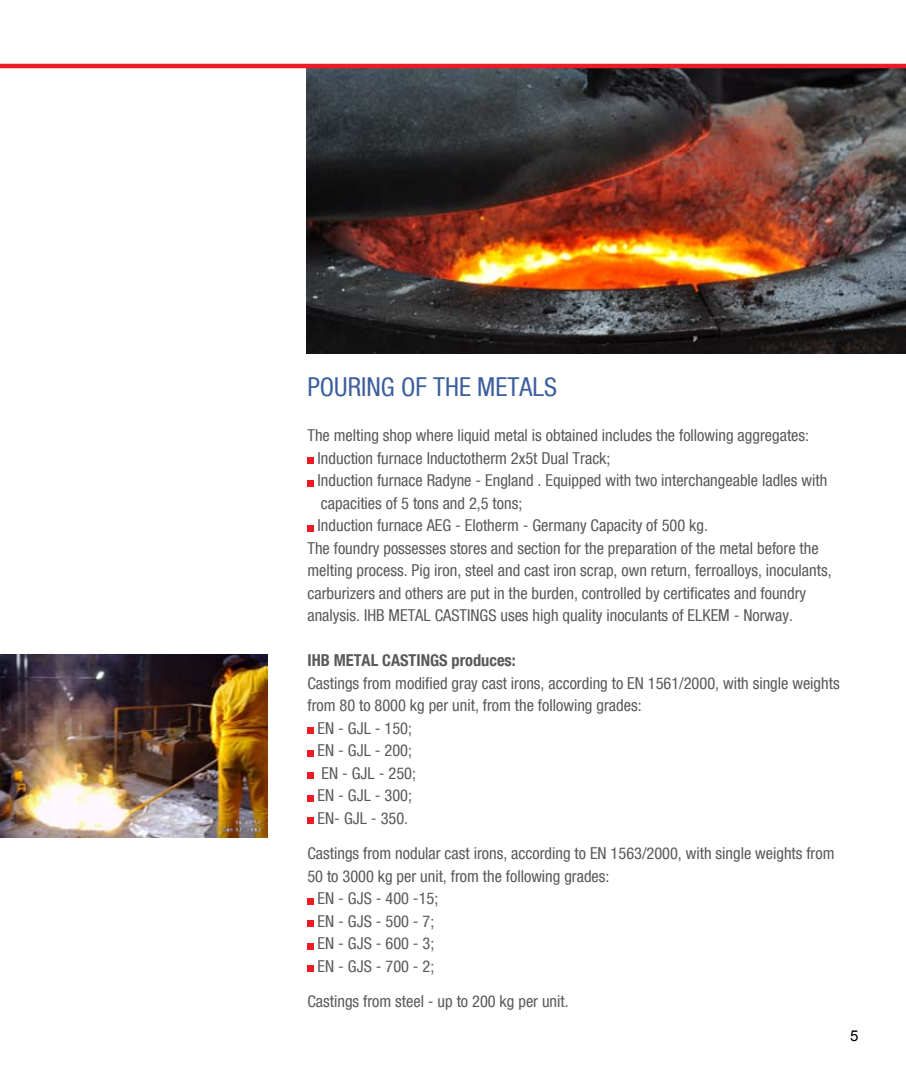
<style>
.page{position:relative;width:906px;height:1089px;background:#fff}
.page>*{position:absolute;margin:0;border:0;box-sizing:border-box;transform-origin:0 0}
.t1{font:28.5px "Helv Cyr Condensed";color:#3c5e9c}
.t2{font:18px "Helv Cyr Condensed";color:#58595b}
.t3{font:700 18px "Helv Cyr Condensed";color:#58595b}
.t4{font:15px "Arial";color:#000}
</style>
<div class="page">
<div style="left:307px;top:457px;width:7px;height:7px;background:#ed1c24"></div>
<div style="left:307px;top:480px;width:7px;height:6px;background:#ed1c24"></div>
<div style="left:307px;top:525px;width:7px;height:6px;background:#ed1c24"></div>
<div style="left:307px;top:727px;width:7px;height:7px;background:#ed1c24"></div>
<div style="left:307px;top:750px;width:7px;height:6px;background:#ed1c24"></div>
<div style="left:307px;top:772px;width:7px;height:7px;background:#ed1c24"></div>
<div style="left:307px;top:795px;width:7px;height:6px;background:#ed1c24"></div>
<div style="left:307px;top:817px;width:7px;height:7px;background:#ed1c24"></div>
<div style="left:307px;top:898px;width:7px;height:6px;background:#ed1c24"></div>
<div style="left:307px;top:920px;width:7px;height:6px;background:#ed1c24"></div>
<div style="left:307px;top:943px;width:7px;height:6px;background:#ed1c24"></div>
<div style="left:307px;top:965px;width:7px;height:6px;background:#ed1c24"></div>
<img style="left:0;top:654px;width:268px;height:183px">
<img style="left:306px;top:68px;width:600px;height:286px">
<hr style="left:0;top:64px;width:906px;height:4px;background:#ed1c24">
<h1 class="t1" style="left:307px;top:372px;width:26px">POURIN</h1>
<h1 class="t1" style="left:381px;top:372px;width:178px">G OF THE METALS</h1>
<p class="t2" style="left:307px;top:426px;width:503px">The melting shop where liquid metal is obtained includes the following aggregates:</p>
<p class="t2" style="left:318px;top:449px;width:294px">Induction furnace Inductotherm 2x5t Dual Track;</p>
<p class="t2" style="left:318px;top:471px;width:511px">I nduction furnace Radyne - England . Equipped with two interchangeable ladles with</p>
<p class="t2" style="left:321px;top:494px;width:203px">capacities of 5 tons and 2,5 tons;</p>
<p class="t2" style="left:318px;top:516px;width:392px">Induction furnace AEG - Elotherm - Germany Capacity of 500 kg.</p>
<p class="t2" style="left:307px;top:539px;width:513px">The foundry possesses stores and section for the preparation of the metal before the</p>
<p class="t2" style="left:307px;top:561px;width:526px">melting process. Pig iron, steel and cast iron scrap, own return, ferroalloys, inoculants,</p>
<p class="t2" style="left:307px;top:584px;width:500px">carburizers and others are put in the burden, controlled by certificates and foundry</p>
<p class="t2" style="left:307px;top:606px;width:487px">analysis. IHB METAL CASTINGS uses high quality inoculants of ELKEM - Norway.</p>
<p class="t3" style="left:307px;top:651px;width:210px">IHB METAL CASTINGS produces:</p>
<p class="t2" style="left:307px;top:674px;width:534px">Castings from modified gray cast irons, according to EN 1561/2000, with single weights</p>
<p class="t2" style="left:307px;top:696px;width:336px">from 80 to 8000 kg per unit, from the following grades:</p>
<p class="t2" style="left:318px;top:719px;width:96px">EN - GJL - 150;</p>
<p class="t2" style="left:318px;top:741px;width:96px">EN - GJL - 200;</p>
<p class="t2" style="left:321px;top:764px;width:96px">EN - GJL - 250;</p>
<p class="t2" style="left:318px;top:786px;width:96px">EN - GJL - 300;</p>
<p class="t2" style="left:318px;top:809px;width:92px">EN- GJL - 350.</p>
<p class="t2" style="left:307px;top:844px;width:528px">Castings from nodular cast irons, according to EN 1563/2000, with single weights from</p>
<p class="t2" style="left:307px;top:866px;width:303px">50 to 3000 kg per unit, from the following grades:</p>
<p class="t2" style="left:318px;top:889px;width:122px">EN - GJS - 400 -15;</p>
<p class="t2" style="left:318px;top:911px;width:118px">EN - GJS - 500 - 7;</p>
<p class="t2" style="left:318px;top:934px;width:118px">EN - GJS - 600 - 3;</p>
<p class="t2" style="left:318px;top:956px;width:118px">EN - GJS - 700 - 2;</p>
<p class="t2" style="left:307px;top:992px;width:263px">Castings from steel - up to 200 kg per unit.</p>
<p class="t4" style="left:850px;top:1025px;width:10px">5</p>
</div>
